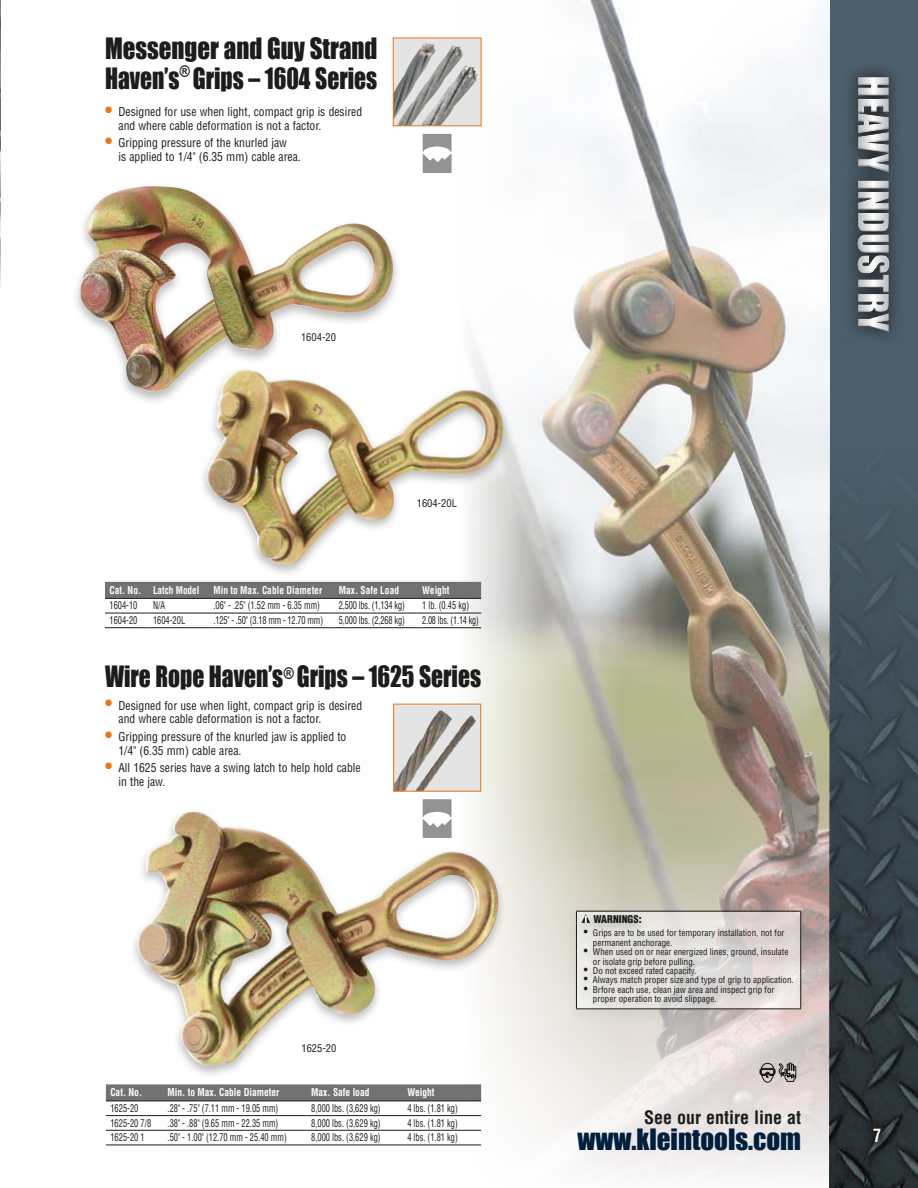
<style>
.page{position:relative;width:918px;height:1188px;background:#fff}
.page>*{position:absolute;margin:0;border:0;box-sizing:border-box;transform-origin:0 0}
.t1{font:39px "Impact";color:#fff}
.t2{font:27px/30px "Impact";color:#1c1c1a;scale:.92 1}
.t3{font:27px "Impact";color:#1c1c1a;scale:.87 1}
.t4{font:27px "Impact";color:#001f3c}
.t5{font:700 condensed 18px "Helvetica LT Std";color:#1c1c1a}
.t6{font:700 condensed 18px "Helvetica LT Std";color:#fff;scale:.9 1}
.t7{font:condensed 12px/13.5px "Helvetica LT Std";color:#1c1c1a}
.t8{font:condensed 10.5px "Helvetica LT Std";color:#1c1c1a;scale:.8 1}
.t9{font:700 condensed 10.5px "Helvetica LT Std";color:#fff;scale:.9 1}
.t10{font:condensed 10.5px "Helvetica LT Std";letter-spacing:-.02em;color:#1c1c1a;scale:.8 1}
.t11{font:condensed 10.5px "Helvetica LT Std";color:#1c1c1a}
.t12{font:condensed 10.5px "Helvetica LT Std";color:#1c1c1a;scale:.78 1}
.t13{font:900 condensed 10.5px "Helvetica LT Std";color:#1c1c1a}
.t14{font:condensed 9px/9.4px "Helvetica LT Std";color:#1c1c1a}
.s1{font-size:21.75px;color:#ea7517}
.s2{font-size:12px}
</style>
<div class="page">
<img style="left:454px;top:0;width:376px;height:1188px">
<div style="left:830px;top:0;width:88px;height:1188px;background:#4c5e6b"></div>
<img style="left:830px;top:509px;width:88px;height:679px">
<svg style="left:859px;top:1114px;width:35px;height:42px"></svg>
<div style="left:843px;top:62px;width:61px;height:284px;background:linear-gradient(to bottom,#475762,#465762)"></div>
<div style="left:858px;top:76px;width:32px;height:257px;background:#3c4850"></div>
<div style="left:857px;top:76px;width:32px;height:257px;background:#1c1c1a;opacity:.75"></div>
<svg style="left:738px;top:1062px;width:58px;height:21px"></svg>
<div style="left:105px;top:582px;width:376px;height:16px;background:#727273"></div>
<hr style="left:105px;top:627px;width:43px;height:1px;background:#1c1c1a">
<hr style="left:148px;top:627px;width:61px;height:1px;background:#1c1c1a">
<hr style="left:209px;top:627px;width:125px;height:1px;background:#1c1c1a">
<hr style="left:334px;top:627px;width:84px;height:1px;background:#1c1c1a">
<hr style="left:418px;top:627px;width:63px;height:1px;background:#1c1c1a">
<hr style="left:105px;top:613px;width:43px;height:1px;background:#1c1c1a">
<hr style="left:148px;top:613px;width:61px;height:1px;background:#1c1c1a">
<hr style="left:209px;top:613px;width:125px;height:1px;background:#1c1c1a">
<hr style="left:334px;top:613px;width:84px;height:1px;background:#1c1c1a">
<hr style="left:418px;top:613px;width:63px;height:1px;background:#1c1c1a">
<hr style="left:105px;top:598px;width:43px;height:1px;background:#1c1c1a">
<hr style="left:148px;top:598px;width:61px;height:1px;background:#1c1c1a">
<hr style="left:209px;top:598px;width:125px;height:1px;background:#1c1c1a">
<hr style="left:334px;top:598px;width:84px;height:1px;background:#1c1c1a">
<hr style="left:418px;top:598px;width:63px;height:1px;background:#1c1c1a">
<svg style="left:395px;top:40px;width:84px;height:84px;background:#babab8"></svg>
<img style="left:411px;top:42px;width:16px;height:19px">
<div style="left:393px;top:38px;width:88px;height:88px;border:1px solid #ea7517"></div>
<div style="left:72px;top:182px;width:330px;height:223px;background:#1c1c1a;opacity:.3"></div>
<img style="left:80px;top:186px;width:313px;height:206px">
<div style="left:198px;top:365px;width:313px;height:213px;background:#1c1c1a;opacity:.3"></div>
<img style="left:207px;top:369px;width:296px;height:196px">
<svg style="left:423px;top:134px;width:29px;height:38px"></svg>
<div style="left:129px;top:808px;width:378px;height:271px;background:#1c1c1a;opacity:.3"></div>
<img style="left:137px;top:812px;width:341px;height:254px">
<svg style="left:106px;top:1084px;width:375px;height:17px;background:#727273"></svg>
<hr style="left:106px;top:1115px;width:57px;height:1px;background:#1c1c1a">
<hr style="left:163px;top:1115px;width:144px;height:1px;background:#1c1c1a">
<hr style="left:307px;top:1115px;width:96px;height:1px;background:#1c1c1a">
<hr style="left:403px;top:1115px;width:78px;height:1px;background:#1c1c1a">
<hr style="left:106px;top:1130px;width:57px;height:1px;background:#1c1c1a">
<hr style="left:163px;top:1130px;width:144px;height:1px;background:#1c1c1a">
<hr style="left:307px;top:1130px;width:96px;height:1px;background:#1c1c1a">
<hr style="left:403px;top:1130px;width:78px;height:1px;background:#1c1c1a">
<hr style="left:106px;top:1145px;width:57px;height:1px;background:#1c1c1a">
<hr style="left:163px;top:1145px;width:144px;height:1px;background:#1c1c1a">
<hr style="left:307px;top:1145px;width:96px;height:1px;background:#1c1c1a">
<hr style="left:403px;top:1145px;width:78px;height:1px;background:#1c1c1a">
<hr style="left:106px;top:1101px;width:57px;height:1px;background:#1c1c1a">
<hr style="left:163px;top:1101px;width:144px;height:1px;background:#1c1c1a">
<hr style="left:307px;top:1101px;width:96px;height:1px;background:#1c1c1a">
<hr style="left:403px;top:1101px;width:78px;height:1px;background:#1c1c1a">
<svg style="left:396px;top:706px;width:83px;height:83px;background:#cac8c5"></svg>
<img style="left:421px;top:710px;width:20px;height:30px">
<svg style="left:423px;top:799px;width:29px;height:39px"></svg>
<div style="left:567px;top:907px;width:243px;height:115px;background:#1c1c1a;opacity:.3"></div>
<hr style="left:576px;top:911px;width:225px;height:1px;background:#1c1c1a">
<hr style="left:576px;top:923px;width:1px;height:85px;background:#1c1c1a">
<hr style="left:800px;top:923px;width:1px;height:85px;background:#1c1c1a">
<hr style="left:576px;top:1008px;width:225px;height:1px;background:#1c1c1a">
<svg style="left:576px;top:912px;width:14px;height:11px"></svg>
<img style="left:0;top:0;width:1px;height:287px">
<h2 class="t2" style="left:105px;top:33px;width:298px">Messenger and Guy Strand<br>Haven’s<sup>®</sup> Grips – 1604 Series</h2>
<p class="t7" style="left:118px;top:105px;width:245px;text-indent:-14px"><span class="s1">•</span> Designed for use when light, compact grip is desired and where cable deformation is not a factor.</p>
<p class="t7" style="left:118px;top:136px;width:184px;text-indent:-14px"><span class="s1">•</span> Gripping pressure of the knurled jaw<br>is applied to 1/4" (6.35 mm) cable area.</p>
<p class="t11" style="left:301px;top:331px;width:36px">1604-20</p>
<p class="t11" style="left:417px;top:497px;width:42px">1604-20L</p>
<p class="t9" style="left:110px;top:583px;width:101px">Cat. No. Latch Model</p>
<p class="t9" style="left:213px;top:583px;width:122px">Min to Max. Cable Diameter</p>
<p class="t9" style="left:339px;top:583px;width:69px">Max. Safe Load</p>
<p class="t9" style="left:422px;top:583px;width:32px">Weight</p>
<p class="t8" style="left:110px;top:599px;width:36px">1604-10</p>
<p class="t8" style="left:153px;top:599px;width:17px">N/A</p>
<p class="t8" style="left:213px;top:599px;width:135px">.06" - .25" (1.52 mm - 6.35 mm)</p>
<p class="t10" style="left:339px;top:599px;width:84px">2,500 lbs. (1,134 kg)</p>
<p class="t8" style="left:422px;top:599px;width:60px">1 lb. (0.45 kg)</p>
<p class="t8" style="left:110px;top:614px;width:36px">1604-20</p>
<p class="t8" style="left:153px;top:614px;width:42px">1604-20L</p>
<p class="t10" style="left:213px;top:614px;width:139px">.125" - .50" (3.18 mm - 12.70 mm)</p>
<p class="t10" style="left:339px;top:614px;width:84px">5,000 lbs. (2,268 kg)</p>
<p class="t12" style="left:422px;top:614px;width:74px">2.08 lbs. (1.14 kg)</p>
<h2 class="t3" style="left:105px;top:655px;width:434px">Wire Rope Haven’s<sup>®</sup> Grips – 1625 Series</h2>
<p class="t7" style="left:118px;top:699px;width:245px;text-indent:-14px"><span class="s1">•</span> Designed for use when light, compact grip is desired and where cable deformation is not a factor.</p>
<p class="t7" style="left:118px;top:730px;width:229px;text-indent:-14px"><span class="s1">•</span> Gripping pressure of the knurled jaw is applied to<br>1/4" (6.35 mm) cable area.</p>
<p class="t7" style="left:118px;top:761px;width:244px;text-indent:-14px"><span class="s1">•</span> All 1625 series have a swing latch to help hold cable in the jaw.</p>
<p class="t11" style="left:301px;top:1041px;width:36px">1625-20</p>
<p class="t9" style="left:110px;top:1086px;width:37px">Cat. No.</p>
<p class="t9" style="left:168px;top:1086px;width:126px">Min. to Max. Cable Diameter</p>
<p class="t9" style="left:311px;top:1086px;width:66px">Max. Safe load</p>
<p class="t9" style="left:407px;top:1086px;width:32px">Weight</p>
<p class="t8" style="left:110px;top:1102px;width:36px">1625-20</p>
<p class="t8" style="left:168px;top:1102px;width:140px">.28" - .75" (7.11 mm - 19.05 mm)</p>
<p class="t8" style="left:311px;top:1102px;width:88px">8,000 lbs. (3,629 kg)</p>
<p class="t8" style="left:407px;top:1102px;width:65px">4 lbs. (1.81 kg)</p>
<p class="t8" style="left:110px;top:1116px;width:53px">1625-20 7/8</p>
<p class="t8" style="left:168px;top:1116px;width:140px">.38" - .88" (9.65 mm - 22.35 mm)</p>
<p class="t8" style="left:311px;top:1116px;width:88px">8,000 lbs. (3,629 kg)</p>
<p class="t8" style="left:407px;top:1116px;width:65px">4 lbs. (1.81 kg)</p>
<p class="t8" style="left:110px;top:1131px;width:44px">1625-20 1</p>
<p class="t8" style="left:168px;top:1131px;width:151px">.50" - 1.00" (12.70 mm - 25.40 mm)</p>
<p class="t8" style="left:311px;top:1131px;width:88px">8,000 lbs. (3,629 kg)</p>
<p class="t8" style="left:407px;top:1131px;width:65px">4 lbs. (1.81 kg)</p>
<h1 class="t1" style="left:903px;top:76px;width:258px;rotate:90deg">HEAVY INDUSTRY</h1>
<p class="t13" style="left:593px;top:912px;width:50px">WARNINGS:</p>
<p class="t14" style="left:593px;top:928px;width:193px;text-indent:-9px"><span class="s2">•</span> Grips are to be used for temporary installation, not for permanent anchorage.</p>
<p class="t14" style="left:593px;top:947px;width:197px;text-indent:-9px"><span class="s2">•</span> When used on or near energized lines, ground, insulate or isolate grip before pulling.</p>
<p class="t14" style="left:584px;top:966px;width:114px"><span class="s2">•</span> Do not exceed rated capacity.</p>
<p class="t14" style="left:584px;top:975px;width:211px"><span class="s2">•</span> Always match proper size and type of grip to application.</p>
<p class="t14" style="left:593px;top:985px;width:183px;text-indent:-9px"><span class="s2">•</span> Brfore each use, clean jaw area and inspect grip for proper operation to avoid slippage.</p>
<h3 class="t5" style="left:644px;top:1106px;width:158px">See our entire line at</h3>
<h2 class="t4" style="left:577px;top:1118px;width:225px">www.kleintools.com</h2>
<h3 class="t6" style="left:873px;top:1124px;width:11px">7</h3>
</div>
